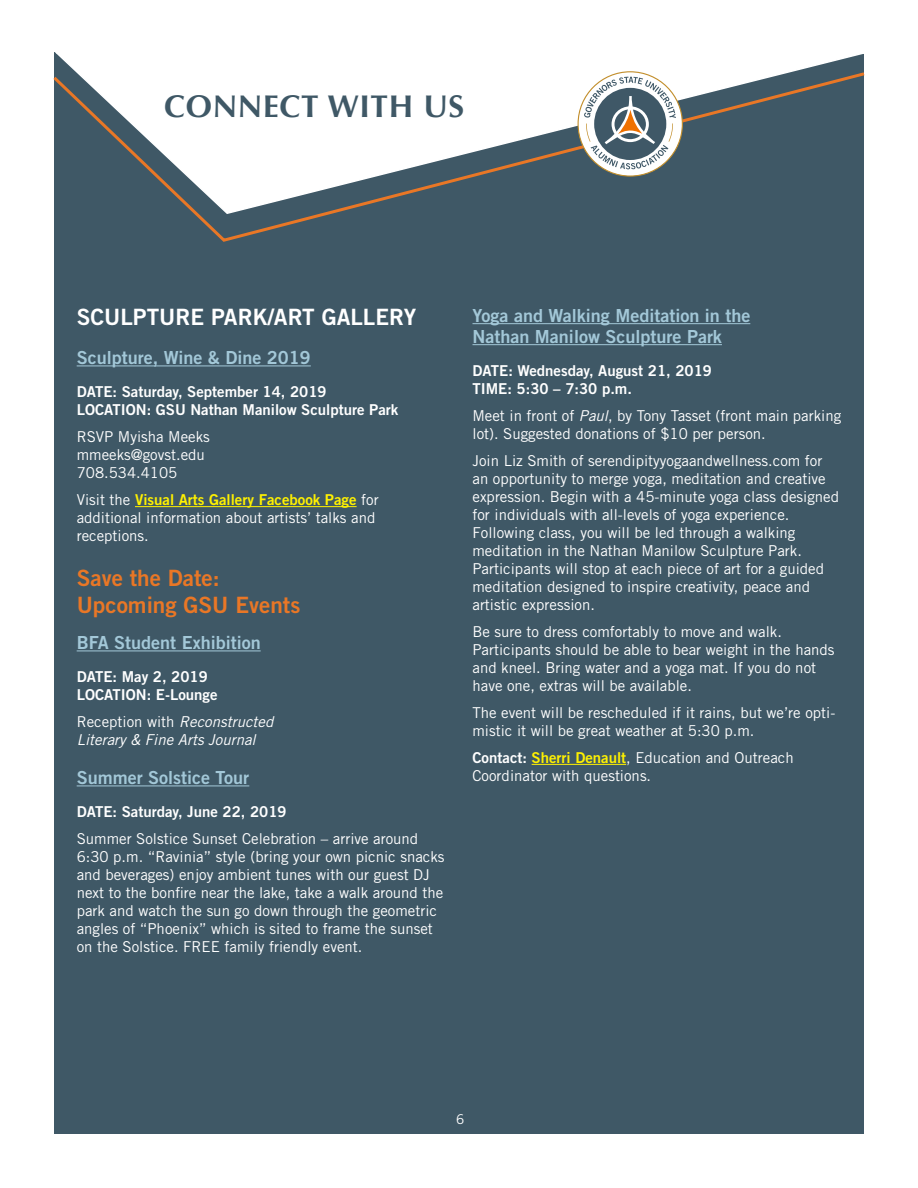
<style>
.page{position:relative;width:918px;height:1188px;background:#fff}
.page>*{position:absolute;margin:0;border:0;box-sizing:border-box;transform-origin:0 0}
.t1{font:700 31.5px "Optima";letter-spacing:.02em;color:#3f5866}
.t2{font:22.5px/27px "Trade Gothic LT Std Bd 2";color:#e97726}
.t3{font:22.5px "Trade Gothic LT Std Bd 2";color:#fff}
.t4{font:18px/21px "Trade Gothic LT Std Bd 2";color:#a3c8d8}
.t5{font:15px/18px "Trade Gothic LT Std";color:#fff}
.t6{font:15px "Trade Gothic LT Std Bd 2";color:#fff}
.t7{font:italic 15px/18px "Trade Gothic LT Std";color:#fff}
.t8{font:13.5px "Trade Gothic LT Std";color:#fff}
.s1{font-family:"Trade Gothic LT Std Bd 2";color:#fff101}
.s2{font-style:normal}
.s3{font-style:italic}
.s4{font-family:"Trade Gothic LT Std Bd 2"}
</style>
<div class="page">
<div style="left:54px;top:1105px;width:810px;height:29px;background:#3f5866"></div>
<div style="left:54px;top:52px;width:810px;height:1056px;background:#3f5866"></div>
<div style="left:55px;top:52px;width:809px;height:18px;background:#fff"></div>
<svg style="left:53px;top:70px;width:812px;height:172px"></svg>
<svg style="left:578px;top:71px;width:105px;height:106px"></svg>
<hr style="left:77px;top:365px;width:234px;height:1px;background:#a3c8d8">
<hr style="left:135px;top:506px;width:222px;height:1px;background:#fff101">
<hr style="left:77px;top:650px;width:184px;height:1px;background:#a3c8d8">
<hr style="left:77px;top:785px;width:172px;height:1px;background:#a3c8d8">
<hr style="left:472px;top:323px;width:278px;height:1px;background:#a3c8d8">
<hr style="left:472px;top:344px;width:250px;height:1px;background:#a3c8d8">
<hr style="left:532px;top:764px;width:94px;height:1px;background:#fff101">
<p class="t1" style="left:164px;top:88px;width:301px">CONNECT WITH US</p>
<p class="t3" style="left:77px;top:303px;width:341px">SCULPTURE PARK/ART GALLERY</p>
<p class="t4" style="left:77px;top:347px;width:236px">Sculpture, Wine &amp; Dine 2019</p>
<p class="t6" style="left:77px;top:382px;width:252px">DATE: Saturday, September 14, 2019</p>
<p class="t6" style="left:77px;top:400px;width:323px">LOCATION: GSU Nathan Manilow Sculpture Park</p>
<p class="t5" style="left:77px;top:428px;width:135px">RSVP Myisha Meeks</p>
<p class="t5" style="left:77px;top:446px;width:130px">mmeeks@govst.edu</p>
<p class="t5" style="left:77px;top:464px;width:102px">708.534.4105</p>
<p class="t5" style="left:77px;top:491px;width:304px">Visit the <span class="s1">Visual Arts Gallery Facebook Page</span> for additional information about artists’ talks and receptions.</p>
<p class="t2" style="left:77px;top:564px;width:225px">Save the Date:<br>Upcoming GSU Events</p>
<p class="t4" style="left:77px;top:632px;width:186px">BFA Student Exhibition</p>
<p class="t6" style="left:77px;top:667px;width:133px">DATE: May 2, 2019</p>
<p class="t6" style="left:77px;top:685px;width:142px">LOCATION: E-Lounge</p>
<p class="t7" style="left:77px;top:713px;width:198px"><span class="s2">Reception with</span> Reconstructed<br>Literary &amp; Fine Arts Journal</p>
<p class="t4" style="left:77px;top:767px;width:174px">Summer Solstice Tour</p>
<p class="t6" style="left:77px;top:802px;width:212px">DATE: Saturday, June 22, 2019</p>
<p class="t5" style="left:77px;top:830px;width:369px">Summer Solstice Sunset Celebration – arrive around 6:30 p.m. “Ravinia” style (bring your own picnic snacks and beverages) enjoy ambient tunes with our guest DJ next to the bonfire near the lake, take a walk around the park and watch the sun go down through the geometric angles of “Phoenix” which is sited to frame the sunset on the Solstice. FREE family friendly event.</p>
<p class="t4" style="left:472px;top:305px;width:279px">Yoga and Walking Meditation in the<br>Nathan Manilow Sculpture Park</p>
<p class="t6" style="left:472px;top:361px;width:241px">DATE: Wednesday, August 21, 2019</p>
<p class="t6" style="left:472px;top:379px;width:161px">TIME: 5:30 – 7:30 p.m.</p>
<p class="t5" style="left:472px;top:406px;width:370px">Meet in front of <span class="s3">Paul</span>, by Tony Tasset (front main parking lot). Suggested donations of $10 per person.</p>
<p class="t5" style="left:472px;top:451px;width:368px">Join Liz Smith of serendipityyogaandwellness.com for an opportunity to merge yoga, meditation and creative expression. Begin with a 45-minute yoga class designed for individuals with all-levels of yoga experience.<br>Following class, you will be led through a walking meditation in the Nathan Manilow Sculpture Park.<br>Participants will stop at each piece of art for a guided meditation designed to inspire creativity, peace and artistic expression.</p>
<p class="t5" style="left:472px;top:622px;width:364px">Be sure to dress comfortably to move and walk.<br>Participants should be able to bear weight in the hands and kneel. Bring water and a yoga mat. If you do not have one, extras will be available.</p>
<p class="t5" style="left:472px;top:703px;width:364px">The event will be rescheduled if it rains, but we’re opti&shy;mistic it will be great weather at 5:30 p.m.</p>
<p class="t5" style="left:472px;top:748px;width:323px"><span class="s4">Contact:</span> <span class="s1">Sherri Denault</span>, Education and Outreach<br>Coordinator with questions.</p>
<p class="t8" style="left:456px;top:1111px;width:10px">6</p>
</div>
